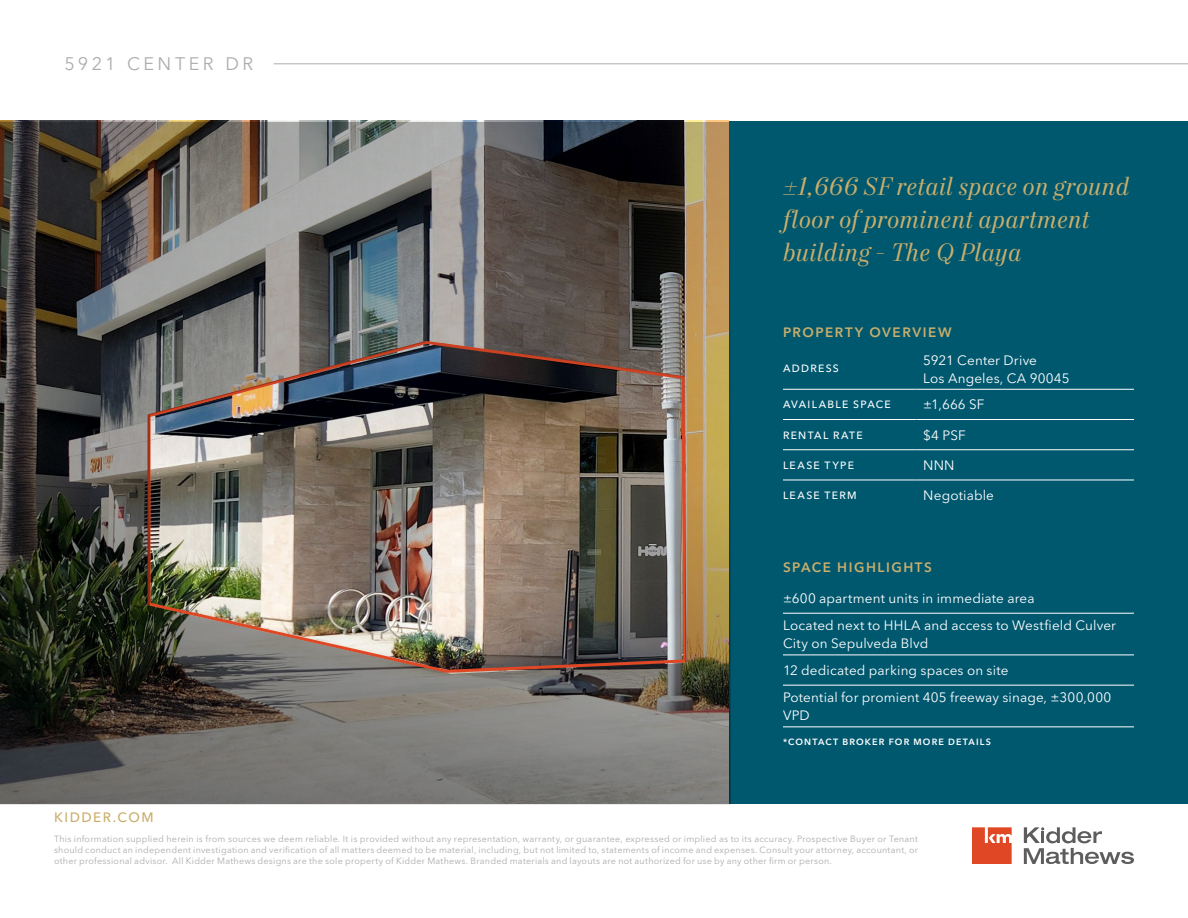
<style>
.page{position:relative;width:1188px;height:918px;background:#fff}
.page>*{position:absolute;margin:0;border:0;box-sizing:border-box;transform-origin:0 0}
.Callout_Text_-_Italics_-_Gold_2023{font:italic 25.5px/33px "Mort Modern 08";letter-spacing:.01em;color:#cbae6b}
.t1{font:18px "Avenir Next LT Pro";letter-spacing:.19em;color:#afabac}
.Table_Input_-_White_2023{font:13.5px/18px "Avenir Next LT Pro";letter-spacing:.01em;color:#fff}
.Subhead_-_Level_1_-_Gold_2023{font:600 13.5px "Avenir Next LT Pro";letter-spacing:.115em;color:#cbae6b}
.t2{font:500 13.5px "Avenir Next LT Pro";letter-spacing:.11em;color:#cbae6b}
.Table_Column_1_All_Caps_-_White_2023{font:500 10.5px "Avenir Next LT Pro";letter-spacing:.125em;color:#fff}
.t3{font:9px/10.8px "Avenir Next LT Pro";letter-spacing:.025em;color:#afabac;text-align:justify}
.Table_Column_1_All_Caps_-_White_2023-2{font:600 9px "Avenir Next LT Pro";letter-spacing:.13em;color:#fff}
</style>
<div class="page">
<div style="left:729px;top:121px;width:459px;height:682px;background:#00586f"></div>
<img style="left:0;top:121px;width:730px;height:683px">
<img style="left:0;top:122px;width:729px;height:375px">
<hr style="left:783px;top:419px;width:133px;height:1px;background:#fff">
<hr style="left:916px;top:419px;width:218px;height:1px;background:#fff">
<hr style="left:783px;top:449px;width:133px;height:1px;background:#fff">
<hr style="left:916px;top:449px;width:218px;height:1px;background:#fff">
<hr style="left:783px;top:480px;width:133px;height:1px;background:#fff">
<hr style="left:916px;top:480px;width:218px;height:1px;background:#fff">
<hr style="left:783px;top:389px;width:133px;height:1px;background:#fff">
<hr style="left:916px;top:389px;width:218px;height:1px;background:#fff">
<hr style="left:783px;top:655px;width:351px;height:1px;background:#fff">
<hr style="left:783px;top:685px;width:351px;height:1px;background:#fff">
<hr style="left:783px;top:727px;width:351px;height:1px;background:#fff">
<hr style="left:783px;top:613px;width:351px;height:1px;background:#fff">
<hr style="left:274px;top:64px;width:914px;height:1px;background:#afabac">
<svg style="left:1024px;top:827px;width:110px;height:37px"></svg>
<svg style="left:972px;top:827px;width:40px;height:37px"></svg>
<h2 class="t1" style="left:65px;top:53px;width:190px">5921 CENTER DR</h2>
<p class="Callout_Text_-_Italics_-_Gold_2023" style="left:783px;top:171px;width:348px">±1,666 SF retail space on ground floor of prominent apartment building - The Q Playa</p>
<p class="Subhead_-_Level_1_-_Gold_2023" style="left:783px;top:324px;width:170px">PROPERTY OVERVIEW</p>
<p class="Table_Column_1_All_Caps_-_White_2023" style="left:783px;top:362px;width:57px">ADDRESS</p>
<p class="Table_Input_-_White_2023" style="left:923px;top:351px;width:148px">5921 Center Drive<br>Los Angeles, CA 90045</p>
<p class="Table_Column_1_All_Caps_-_White_2023" style="left:783px;top:398px;width:109px">AVAILABLE SPACE</p>
<p class="Table_Input_-_White_2023" style="left:923px;top:396px;width:63px">±1,666 SF</p>
<p class="Table_Column_1_All_Caps_-_White_2023" style="left:783px;top:429px;width:81px">RENTAL RATE</p>
<p class="Table_Input_-_White_2023" style="left:923px;top:426px;width:44px">$4 PSF</p>
<p class="Table_Column_1_All_Caps_-_White_2023" style="left:783px;top:459px;width:72px">LEASE TYPE</p>
<p class="Table_Input_-_White_2023" style="left:923px;top:456px;width:33px">NNN</p>
<p class="Table_Column_1_All_Caps_-_White_2023" style="left:783px;top:489px;width:75px">LEASE TERM</p>
<p class="Table_Input_-_White_2023" style="left:923px;top:486px;width:72px">Negotiable</p>
<p class="Subhead_-_Level_1_-_Gold_2023" style="left:783px;top:559px;width:150px">SPACE HIGHLIGHTS</p>
<p class="Table_Input_-_White_2023" style="left:783px;top:589px;width:253px">±600 apartment units in immediate area</p>
<p class="Table_Input_-_White_2023" style="left:783px;top:616px;width:335px">Located next to HHLA and access to Westfield Culver<br>City on Sepulveda Blvd</p>
<p class="Table_Input_-_White_2023" style="left:783px;top:661px;width:227px">12 dedicated parking spaces on site</p>
<p class="Table_Input_-_White_2023" style="left:783px;top:688px;width:330px">Potential for promient 405 freeway sinage, ±300,000<br>VPD</p>
<p class="Table_Column_1_All_Caps_-_White_2023-2" style="left:783px;top:737px;width:209px">*CONTACT BROKER FOR MORE DETAILS</p>
<h3 class="t2" style="left:54px;top:809px;width:101px">KIDDER.COM</h3>
<p class="t3" style="left:54px;top:834px;width:866px">This information supplied herein is from sources we deem reliable. It is provided without any representation, warranty, or guarantee, expressed or implied as to its accuracy. Prospective Buyer or Tenant should conduct an independent investigation and verification of all matters deemed to be material, including, but not limited to, statements of income and expenses. Consult your attorney, accountant, or other professional advisor. All Kidder Mathews designs are the sole property of Kidder Mathews. Branded materials and layouts are not authorized for use by any other firm or person.</p>
</div>
